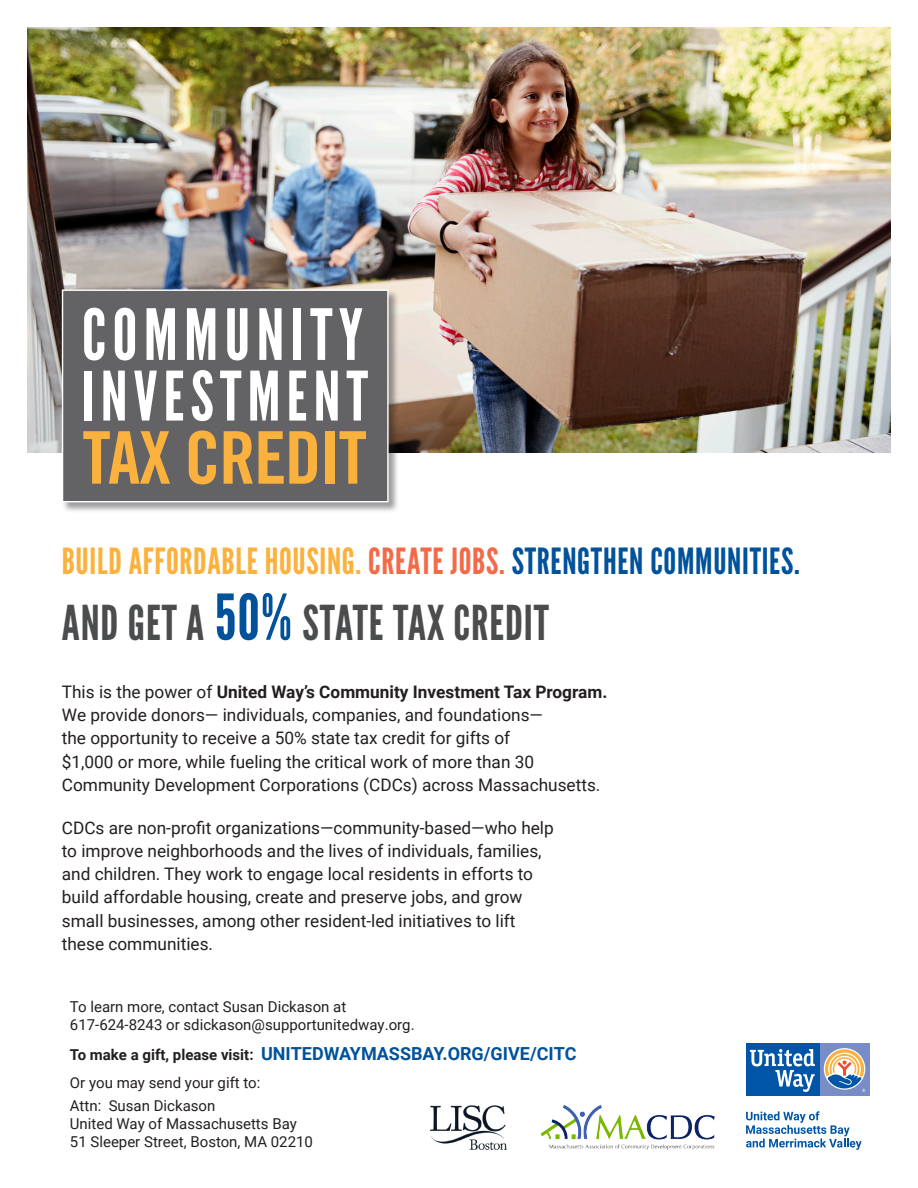
<style>
.page{position:relative;width:918px;height:1188px;background:#fff}
.page>*{position:absolute;margin:0;border:0;box-sizing:border-box;transform-origin:0 0}
.t1{font:72.75px "Trade Gothic Bold Cond Twenty";letter-spacing:-.02em;color:#fbb13d}
.t2{font:70.35px "League Gothic";letter-spacing:.09em;color:#fff}
.t3{font:67.95px "League Gothic";letter-spacing:.09em;color:#fff}
.t4{font:48px "League Gothic";letter-spacing:.02em;color:#4b4c4d}
.t5{font:36px "League Gothic";letter-spacing:.02em;color:#fbb13d}
.t6{font:700 18px "Roboto";color:#01529a}
.t7{font:17.25px/23.2px "Roboto";color:#231f20}
.t8{font:15px/18px "Roboto";color:#231f20}
.s1{color:#f26b48}
.s2{color:#01529a}
.s3{font-size:63px;color:#01529a}
.s4{font-weight:700}
.s5{font-size:15px;color:#231f20}
</style>
<div class="page">
<img style="left:27px;top:27px;width:864px;height:426px">
<div style="left:61px;top:289px;width:338px;height:224px;background:#231f20;opacity:.45"></div>
<div style="left:62px;top:289px;width:327px;height:213px;background:#636366;border:1px solid #fff"></div>
<img style="left:431px;top:1105px;width:76px;height:45px">
<img style="left:540px;top:1105px;width:174px;height:45px">
<div style="left:819px;top:1043px;width:51px;height:52px;background:#788dc7"></div>
<svg style="left:824px;top:1048px;width:41px;height:42px"></svg>
<div style="left:746px;top:1043px;width:73px;height:52px;background:#0155a7"></div>
<svg style="left:750px;top:1049px;width:65px;height:43px"></svg>
<svg style="left:825px;top:1049px;width:40px;height:43px"></svg>
<svg style="left:746px;top:1111px;width:116px;height:39px"></svg>
<p class="t2" style="left:82px;top:293px;width:283px">COMMUNITY</p>
<p class="t3" style="left:82px;top:356px;width:288px">INVESTMENT</p>
<p class="t1" style="left:82px;top:414px;width:286px">TAX CREDIT</p>
<p class="t5" style="left:62px;top:540px;width:739px">BUILD AFFORDABLE HOUSING. <span class="s1">CREATE JOBS.</span> <span class="s2">STRENGTHEN COMMUNITIES.</span></p>
<p class="t4" style="left:62px;top:594px;width:489px">AND GET A <span class="s3">50%</span> STATE TAX CREDIT</p>
<p class="t7" style="left:62px;top:679px;width:547px">This is the power of <span class="s4">United Way’s Community Investment Tax Program.<br></span>We provide donors— individuals, companies, and foundations—<br>the opportunity to receive a 50% state tax credit for gifts of<br>$1,000 or more, while fueling the critical work of more than 30<br>Community Development Corporations (CDCs) across Massachusetts.</p>
<p class="t7" style="left:62px;top:815px;width:494px">CDCs are non-profit organizations—community-based—who help</p>
<p class="t7" style="left:62px;top:838px;width:481px">to improve neighborhoods and the lives of individuals, families,</p>
<p class="t7" style="left:62px;top:862px;width:473px">and children. They work to engage local residents in efforts to</p>
<p class="t7" style="left:62px;top:885px;width:462px">build affordable housing, create and preserve jobs, and grow</p>
<p class="t7" style="left:62px;top:908px;width:455px">small businesses, among other resident-led initiatives to lift these communities.</p>
<p class="t8" style="left:70px;top:997px;width:346px">To learn more, contact Susan Dickason at<br>617-624-8243 or sdickason@supportunitedway.org.</p>
<p class="t6" style="left:70px;top:1041px;width:508px"><span class="s5">To make a gift, please visit:</span> UNITEDWAYMASSBAY.ORG/GIVE/CITC</p>
<p class="t8" style="left:70px;top:1073px;width:192px">Or you may send your gift to:</p>
<p class="t8" style="left:70px;top:1096px;width:147px">Attn: Susan Dickason</p>
<p class="t8" style="left:70px;top:1114px;width:229px">United Way of Massachusetts Bay</p>
<p class="t8" style="left:70px;top:1132px;width:245px">51 Sleeper Street, Boston, MA 02210</p>
</div>
